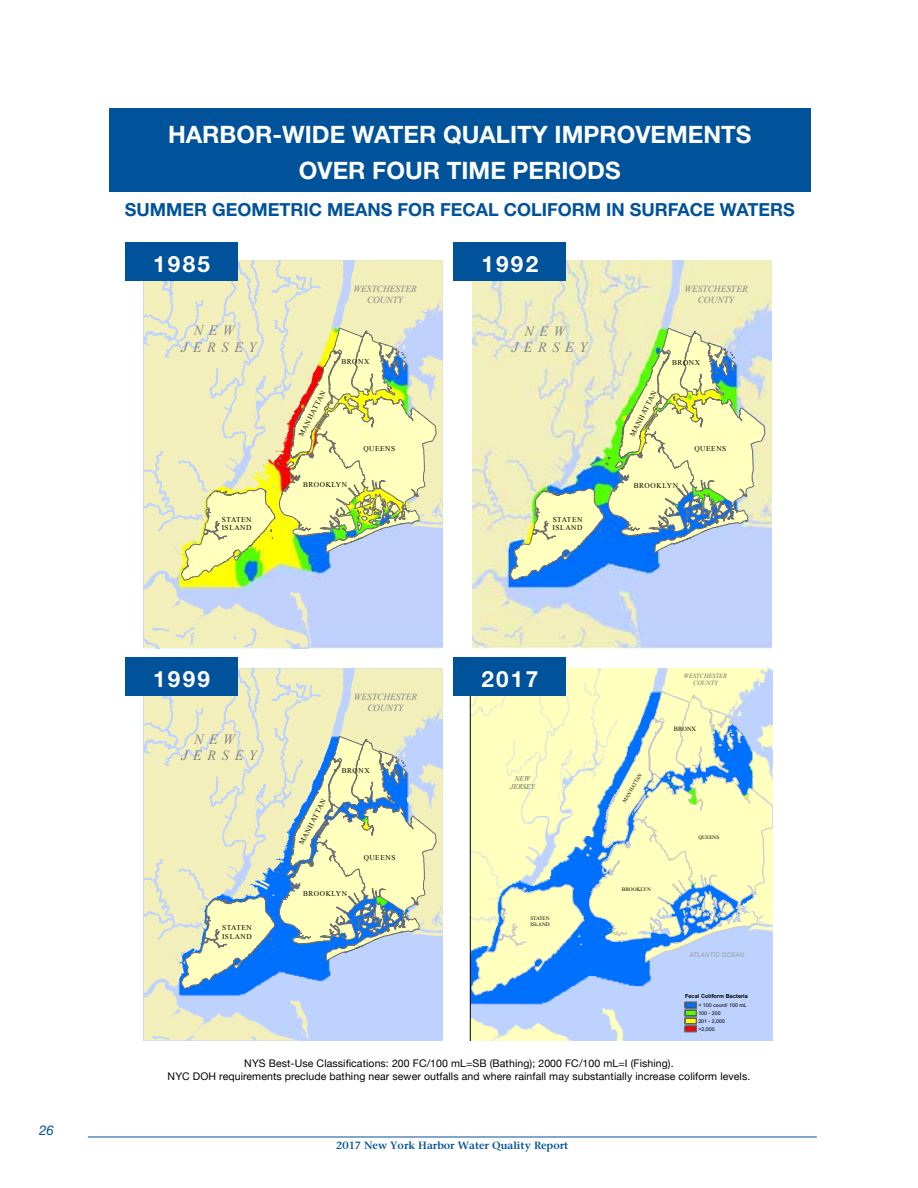
<style>
.page{position:relative;width:918px;height:1188px;background:#fff}
.page>*{position:absolute;margin:0;border:0;box-sizing:border-box;transform-origin:0 0}
.t1{font:700 24px/36px "Helvetica Neue";color:#fff;text-align:center}
.t2{font:700 22.5px "Helvetica Neue";letter-spacing:.1em;color:#fff}
.t3{font:700 18px "Helvetica Neue";color:#00529b}
.t4{font:italic 14.25px/16.2px "Times New Roman";letter-spacing:.395em;color:#828282}
.t5{font:italic 13.5px "Helvetica Neue";color:#00529b}
.t6{font:10.5px/13.5px "Helvetica Neue";letter-spacing:.01em;color:#000;text-align:center}
.t7{font:600 10.5px "Stone Serif";color:#00529b}
.t8{font:italic 9.3px/10.8px "Times New Roman";letter-spacing:-.005em;color:#828282;text-align:center}
.t9{font:7.35px/8.6px "Times New Roman";letter-spacing:.08em;color:#000}
.t10{font:italic 7.35px/8.6px "Times New Roman";color:#686868;text-align:center}
.t11{font:italic 6.3px/7.4px "Times New Roman";letter-spacing:.005em;color:#686868;text-align:center}
.t12{font:italic 6.3px "Arial";color:#9c9c9c}
.t13{font:6.3px "Times New Roman";color:#000}
.t14{font:6px/11.4px "Arial";letter-spacing:.015em;color:#000}
.t15{font:700 5.55px "Arial";letter-spacing:.005em;color:#000}
.t16{font:5.25px/7.9px "Arial";letter-spacing:.01em;color:#000}
.t17{font:5.25px/6.1px "Times New Roman";letter-spacing:.005em;color:#000}
</style>
<div class="page">
<hr style="left:88px;top:1137px;width:729px;height:1px;background:#00529b">
<svg style="left:144px;top:260px;width:299px;height:389px"></svg>
<img style="left:473px;top:260px;width:299px;height:389px">
<svg style="left:510px;top:327px;width:255px;height:254px"></svg>
<svg style="left:144px;top:668px;width:299px;height:373px"></svg>
<div style="left:109px;top:108px;width:701px;height:84px;background:#00529b"></div>
<div style="left:125px;top:242px;width:113px;height:39px;background:#00529b"></div>
<div style="left:454px;top:242px;width:112px;height:39px;background:#00529b"></div>
<div style="left:125px;top:658px;width:113px;height:38px;background:#00529b"></div>
<svg style="left:470px;top:696px;width:302px;height:345px"></svg>
<div style="left:685px;top:1002px;width:11px;height:6px;background:#0070ff"></div>
<div style="left:685px;top:1002px;width:12px;height:6px;border:1px solid #6e6e6e"></div>
<div style="left:685px;top:1010px;width:11px;height:6px;background:#5f0"></div>
<div style="left:685px;top:1010px;width:12px;height:6px;border:1px solid #6e6e6e"></div>
<div style="left:685px;top:1018px;width:11px;height:6px;background:#ff0"></div>
<div style="left:685px;top:1018px;width:12px;height:6px;border:1px solid #6e6e6e"></div>
<div style="left:685px;top:1026px;width:11px;height:6px;background:#f00"></div>
<div style="left:685px;top:1026px;width:12px;height:6px;border:1px solid #6e6e6e"></div>
<svg style="left:471px;top:668px;width:301px;height:331px"></svg>
<div style="left:454px;top:658px;width:112px;height:38px;background:#00529b"></div>
<p class="t5" style="left:39px;top:1122px;width:16px">26</p>
<h1 class="t1" style="left:168px;top:116px;width:585px">HARBOR-WIDE WATER QUALITY IMPROVEMENTS<br>OVER FOUR TIME PERIODS</h1>
<h3 class="t3" style="left:125px;top:198px;width:672px">SUMMER GEOMETRIC MEANS FOR FECAL COLIFORM IN SURFACE WATERS</h3>
<h2 class="t2" style="left:153px;top:250px;width:58px">1985</h2>
<h2 class="t2" style="left:481px;top:250px;width:58px">1992</h2>
<h3 class="t4" style="left:181px;top:322px;width:77px;text-indent:13px">NEW<br>JERSEY</h3>
<p class="t9" style="left:222px;top:515px;width:31px">STATEN<br>ISLAND</p>
<p class="t8" style="left:354px;top:283px;width:65px">WESTCHESTER<br>COUNTY</p>
<p class="t9" style="left:297px;top:434px;width:52px;rotate:-63deg">MANHATTAN</p>
<p class="t9" style="left:341px;top:357px;width:30px">BRONX</p>
<p class="t9" style="left:363px;top:444px;width:33px">QUEENS</p>
<p class="t9" style="left:303px;top:481px;width:46px">BROOKLYN</p>
<h2 class="t2" style="left:153px;top:665px;width:58px">1999</h2>
<h3 class="t4" style="left:181px;top:731px;width:77px;text-indent:13px">NEW<br>JERSEY</h3>
<p class="t9" style="left:222px;top:923px;width:31px">STATEN<br>ISLAND</p>
<p class="t8" style="left:354px;top:692px;width:65px">WESTCHESTER<br>COUNTY</p>
<p class="t9" style="left:297px;top:842px;width:52px;rotate:-63deg">MANHATTAN</p>
<p class="t9" style="left:342px;top:766px;width:30px">BRONX</p>
<p class="t9" style="left:364px;top:853px;width:33px">QUEENS</p>
<p class="t9" style="left:303px;top:889px;width:46px">BROOKLYN</p>
<h3 class="t4" style="left:512px;top:322px;width:77px;text-indent:13px">NEW<br>JERSEY</h3>
<p class="t9" style="left:553px;top:515px;width:31px">STATEN<br>ISLAND</p>
<p class="t8" style="left:684px;top:283px;width:65px">WESTCHESTER<br>COUNTY</p>
<p class="t9" style="left:628px;top:434px;width:52px;rotate:-63deg">MANHATTAN</p>
<p class="t9" style="left:672px;top:358px;width:30px">BRONX</p>
<p class="t9" style="left:695px;top:444px;width:33px">QUEENS</p>
<p class="t9" style="left:634px;top:481px;width:46px">BROOKLYN</p>
<h2 class="t2" style="left:481px;top:665px;width:58px">2017</h2>
<p class="t10" style="left:510px;top:774px;width:26px">NEW<br>JERSEY</p>
<p class="t17" style="left:530px;top:915px;width:21px">STATEN<br>ISLAND</p>
<p class="t17" style="left:621px;top:801px;width:35px;rotate:-60deg">MANHATTAN</p>
<p class="t17" style="left:622px;top:886px;width:30px">BROOKLYN</p>
<p class="t11" style="left:684px;top:672px;width:45px">WESTCHESTER<br>COUNTY</p>
<p class="t13" style="left:674px;top:724px;width:24px">BRONX</p>
<p class="t17" style="left:698px;top:834px;width:22px">QUEENS</p>
<p class="t12" style="left:689px;top:951px;width:56px">ATLANTIC OCEAN</p>
<p class="t15" style="left:685px;top:992px;width:64px">Fecal Coliform Bacteria</p>
<p class="t16" style="left:698px;top:1001px;width:50px">&lt; 100 count/ 100 mL<br>100 - 200<br>201 - 2,000<br>&gt;2,000</p>
<p class="t14" style="left:688px;top:1007px;width:31px">201 - 2,000 &gt; 2,000</p>
<p class="t6" style="left:168px;top:1057px;width:584px">NYS Best-Use Classifications: 200 FC/100 mL=SB (Bathing); 2000 FC/100 mL=I (Fishing).<br>NYC DOH requirements preclude bathing near sewer outfalls and where rainfall may substantially increase coliform levels.</p>
<p class="t7" style="left:336px;top:1139px;width:234px">2017 New York Harbor Water Quality Report</p>
</div>
